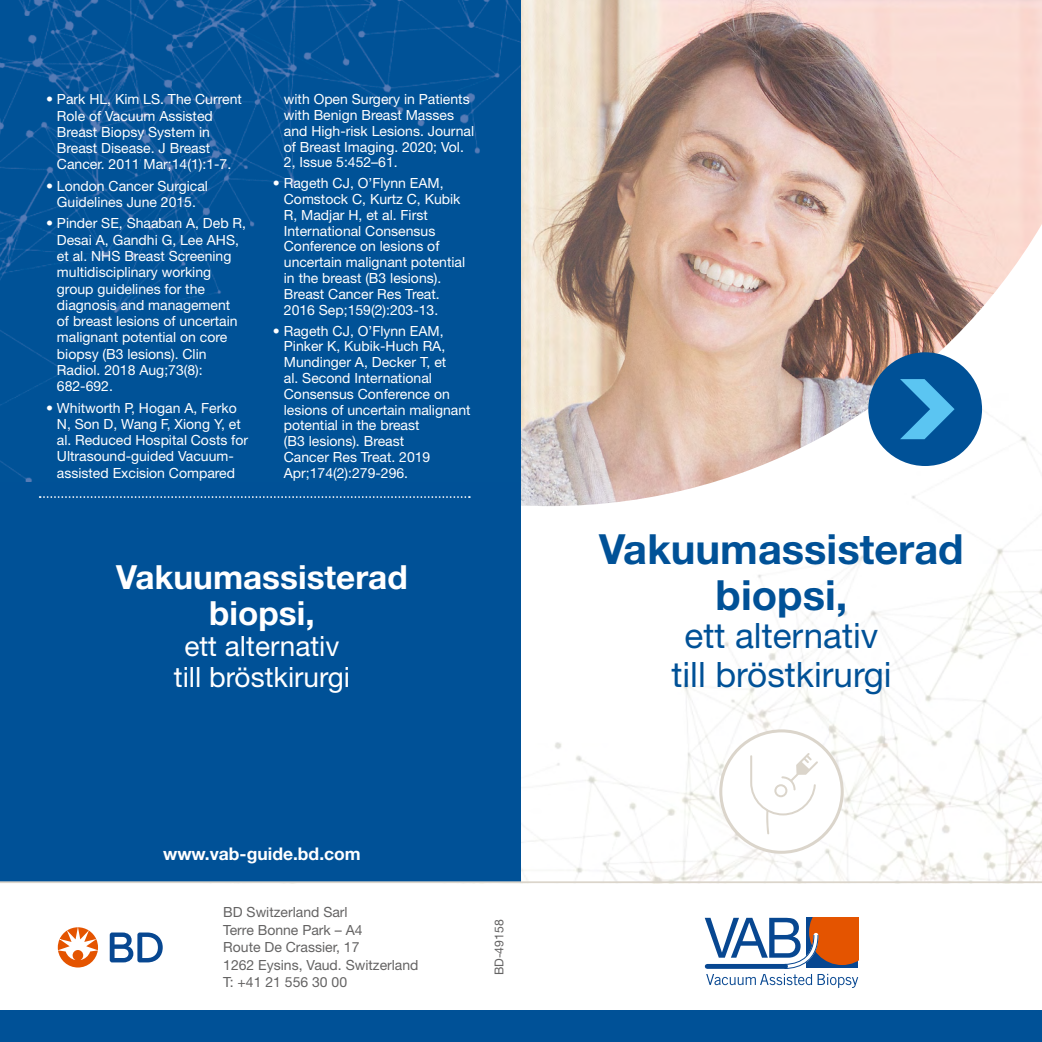
<style>
.page{position:relative;width:1042px;height:1042px;background:#fff}
.page>*{position:absolute;margin:0;border:0;box-sizing:border-box;transform-origin:0 0}
.t1{font:700 41.65px/45.5px "Helvetica Neue LT Std";color:#005197;text-align:center}
.t2{font:35px/38.5px "Helvetica Neue LT Std";color:#005197;text-align:center}
.t3{font:700 33.25px/36.4px "Helvetica Neue LT Std";color:#fff;text-align:center}
.t4{font:28px/30.8px "Helvetica Neue LT Std";color:#fff;text-align:center}
.t5{font:700 17.5px "Helvetica Neue LT Std";color:#fff}
.t6{font:14px/15.8px "Helvetica Neue LT Std";color:#fff}
.t7{font:14px/17.5px "Helvetica Neue LT Std";color:#646363}
.t8{font:12.25px "Helvetica Neue LT Std";color:#646363}
</style>
<div class="page">
<img style="left:521px;top:548px;width:521px;height:333px">
<img style="left:521px;top:0;width:521px;height:506px">
<img style="left:0;top:0;width:521px;height:482px">
<div style="left:0;top:482px;width:521px;height:400px;background:#005197"></div>
<div style="left:0;top:1010px;width:1042px;height:32px;background:#005197"></div>
<hr style="left:0;top:881px;width:1042px;height:2px;background:#dbd5cb">
<svg style="left:40px;top:496px;width:430px;height:2px"></svg>
<svg style="left:719px;top:729px;width:124px;height:125px"></svg>
<div style="left:868px;top:352px;width:114px;height:114px;background:#005197;border-radius:50%"></div>
<svg style="left:900px;top:379px;width:54px;height:60px"></svg>
<svg style="left:110px;top:932px;width:53px;height:30px"></svg>
<svg style="left:58px;top:927px;width:40px;height:40px"></svg>
<svg style="left:705px;top:917px;width:153px;height:71px"></svg>
<p class="t6" style="left:57px;top:91px;width:186px;line-height:16.3px;text-indent:-11px">• Park HL, Kim LS. The Current<br>Role of Vacuum Assisted<br>Breast Biopsy System in<br>Breast Disease. J Breast<br>Cancer. 2011 Mar;14(1):1-7.</p>
<p class="t6" style="left:46px;top:177px;width:163px;line-height:16.3px;text-align:center">• London Cancer Surgical<br>Guidelines June 2015.</p>
<p class="t6" style="left:57px;top:215px;width:191px;line-height:16.3px;text-indent:-11px">• Pinder SE, Shaaban A, Deb R,<br>Desai A, Gandhi G, Lee AHS, et al. NHS Breast Screening multidisciplinary working group guidelines for the diagnosis and management<br>of breast lesions of uncertain malignant potential on core biopsy (B3 lesions). Clin<br>Radiol. 2018 Aug;73(8):<br>682-692.</p>
<p class="t6" style="left:57px;top:399px;width:193px;line-height:16.3px;text-indent:-11px">• Whitworth P, Hogan A, Ferko<br>N, Son D, Wang F, Xiong Y, et al. Reduced Hospital Costs for<br>Ultrasound-guided Vacuum&shy;assisted Excision Compared</p>
<p class="t6" style="left:284px;top:91px;width:192px">with Open Surgery in Patients with Benign Breast Masses and High-risk Lesions. Journal of Breast Imaging. 2020; Vol.<br>2, Issue 5:452–61.</p>
<p class="t6" style="left:284px;top:175px;width:183px;text-indent:-11px">• Rageth CJ, O’Flynn EAM,<br>Comstock C, Kurtz C, Kubik<br>R, Madjar H, et al. First<br>International Consensus<br>Conference on lesions of uncertain malignant potential in the breast (B3 lesions).<br>Breast Cancer Res Treat.<br>2016 Sep;159(2):203-13.</p>
<p class="t6" style="left:284px;top:322px;width:188px;text-indent:-11px">• Rageth CJ, O’Flynn EAM,<br>Pinker K, Kubik-Huch RA,<br>Mundinger A, Decker T, et<br>al. Second International<br>Consensus Conference on lesions of uncertain malignant potential in the breast<br>(B3 lesions). Breast<br>Cancer Res Treat. 2019<br>Apr;174(2):279-296.</p>
<h3 class="t3" style="left:116px;top:558px;width:293px">Vakuumassisterad biopsi,</h3>
<h3 class="t4" style="left:174px;top:630px;width:178px">ett alternativ till bröstkirurgi</h3>
<p class="t5" style="left:163px;top:843px;width:199px">www.vab-guide.bd.com</p>
<p class="t7" style="left:223px;top:903px;width:197px">BD Switzerland Sarl<br>Terre Bonne Park – A4<br>Route De Crassier, 17<br>1262 Eysins, Vaud. Switzerland<br>T: +41 21 556 30 00</p>
<p class="t8" style="left:492px;top:975px;width:57px;rotate:-90deg">BD-49158</p>
<h1 class="t1" style="left:599px;top:526px;width:366px">Vakuumassisterad biopsi,</h1>
<h2 class="t2" style="left:671px;top:616px;width:222px">ett alternativ till bröstkirurgi</h2>
</div>
